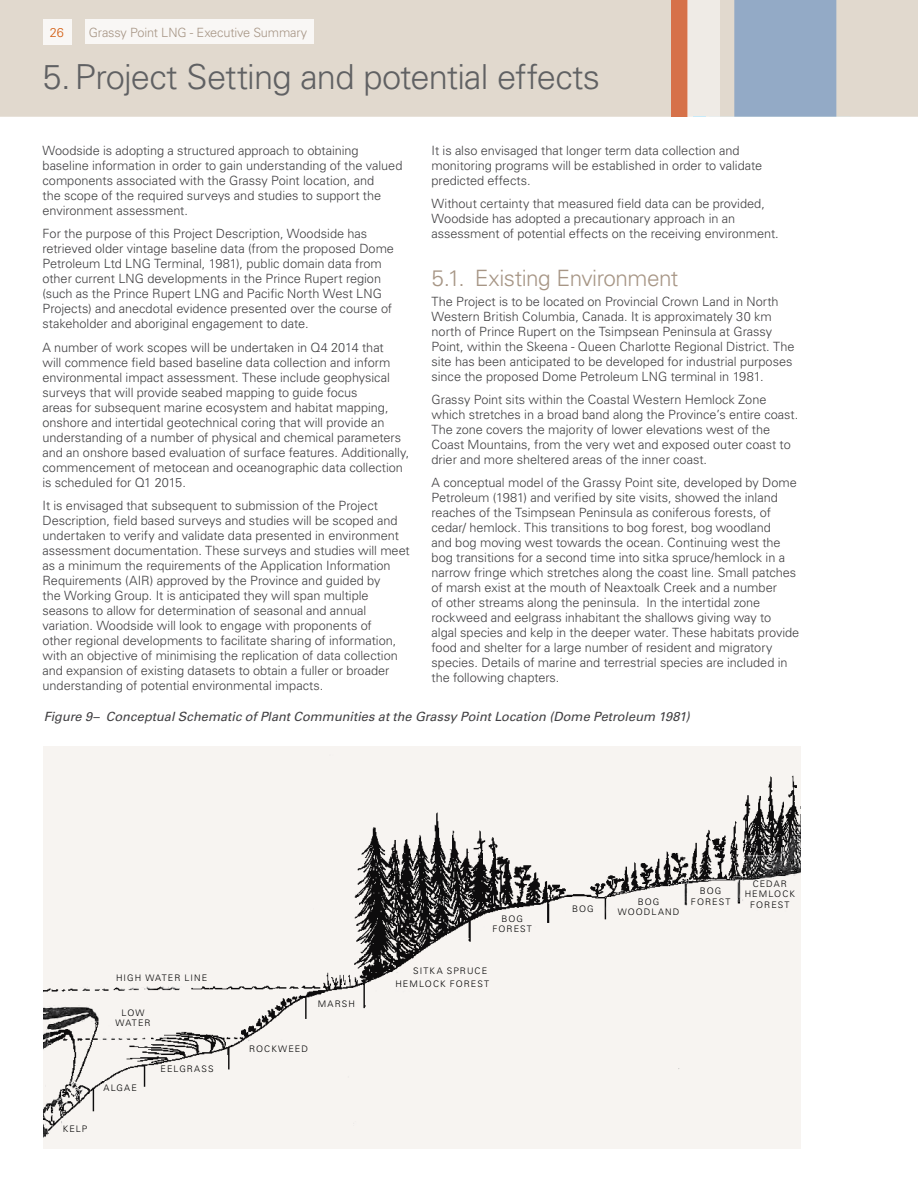
<style>
.page{position:relative;width:918px;height:1188px;background:#fff}
.page>*{position:absolute;margin:0;border:0;box-sizing:border-box;transform-origin:0 0}
.t1{font:300 34.5px "Univers LT Std";letter-spacing:-.025em;color:#606163}
.t2{font:300 22.5px "Univers LT Std";letter-spacing:-.025em;color:#a79686}
.t3{font:300 12.75px/15px "Univers LT Std";letter-spacing:-.005em;color:#414042}
.t4{font:italic 12.75px "Univers LT Std";color:#414042}
.t5{font:300 12.75px "Univers LT Std";letter-spacing:-.01em;color:#a79686}
.t6{font:300 12.75px "Univers LT Std";color:#d35e13}
.t7{font:300 9px/10.5px "Univers LT Std";letter-spacing:.12em;color:#000;text-align:center}
.t8{font:300 9px/10.5px "Univers LT Std";letter-spacing:.1em;color:#000;text-align:center}
</style>
<div class="page">
<div style="left:0;top:0;width:918px;height:117px;background:#e1d9ce"></div>
<div style="left:734px;top:0;width:102px;height:117px;background:#93aac6"></div>
<div style="left:671px;top:0;width:16px;height:117px;background:#d67149"></div>
<div style="left:687px;top:0;width:33px;height:117px;background:#efebe6"></div>
<hr style="left:709px;top:117px;width:141px;height:1px;background:#c7eaf9">
<img style="left:44px;top:746px;width:756px;height:403px">
<div style="left:85px;top:19px;width:229px;height:25px;background:#f9f7f5"></div>
<div style="left:44px;top:19px;width:28px;height:26px;background:#f9f7f5"></div>
<p class="t6" style="left:50px;top:24px;width:16px">26</p>
<p class="t5" style="left:89px;top:24px;width:220px">Grassy Point LNG - Executive Summary</p>
<h1 class="t1" style="left:43px;top:56px;width:559px">5.Project Setting and potential effects</h1>
<p class="t3" style="left:432px;top:143px;width:332px">It is also envisaged that longer term data collection and monitoring programs will be established in order to validate predicted effects.</p>
<p class="t3" style="left:432px;top:196px;width:349px">Without certainty that measured field data can be provided,<br>Woodside has adopted a precautionary approach in an assessment of potential effects on the receiving environment.</p>
<h2 class="t2" style="left:432px;top:265px;width:248px">5.1. Existing Environment</h2>
<p class="t3" style="left:432px;top:294px;width:364px">The Project is to be located on Provincial Crown Land in North Western British Columbia, Canada. It is approximately 30 km north of Prince Rupert on the Tsimpsean Peninsula at Grassy Point, within the Skeena - Queen Charlotte Regional District. The site has been anticipated to be developed for industrial purposes since the proposed Dome Petroleum LNG terminal in 1981.</p>
<p class="t3" style="left:432px;top:392px;width:368px">Grassy Point sits within the Coastal Western Hemlock Zone which stretches in a broad band along the Province’s entire coast.<br>The zone covers the majority of lower elevations west of the Coast Mountains, from the very wet and exposed outer coast to drier and more sheltered areas of the inner coast.</p>
<p class="t3" style="left:432px;top:475px;width:369px">A conceptual model of the Grassy Point site, developed by Dome Petroleum (1981) and verified by site visits, showed the inland reaches of the Tsimpsean Peninsula as coniferous forests, of cedar/ hemlock. This transitions to bog forest, bog woodland<br>and bog moving west towards the ocean. Continuing west the bog transitions for a second time into sitka spruce/hemlock in a narrow fringe which stretches along the coast line. Small patches of marsh exist at the mouth of Neaxtoalk Creek and a number<br>of other streams along the peninsula. In the intertidal zone rockweed and eelgrass inhabitant the shallows giving way to algal species and kelp in the deeper water. These habitats provide food and shelter for a large number of resident and migratory species. Details of marine and terrestrial species are included in the following chapters.</p>
<p class="t4" style="left:44px;top:709px;width:647px">Figure 9– Conceptual Schematic of Plant Communities at the Grassy Point Location (Dome Petroleum 1981)</p>
<p class="t3" style="left:43px;top:143px;width:361px">Woodside is adopting a structured approach to obtaining baseline information in order to gain understanding of the valued components associated with the Grassy Point location, and<br>the scope of the required surveys and studies to support the environment assessment.</p>
<p class="t3" style="left:43px;top:226px;width:353px">For the purpose of this Project Description, Woodside has retrieved older vintage baseline data (from the proposed Dome Petroleum Ltd LNG Terminal, 1981), public domain data from other current LNG developments in the Prince Rupert region (such as the Prince Rupert LNG and Pacific North West LNG Projects) and anecdotal evidence presented over the course of stakeholder and aboriginal engagement to date.</p>
<p class="t3" style="left:43px;top:340px;width:368px">A number of work scopes will be undertaken in Q4 2014 that<br>will commence field based baseline data collection and inform environmental impact assessment. These include geophysical surveys that will provide seabed mapping to guide focus<br>areas for subsequent marine ecosystem and habitat mapping, onshore and intertidal geotechnical coring that will provide an understanding of a number of physical and chemical parameters and an onshore based evaluation of surface features. Additionally, commencement of metocean and oceanographic data collection is scheduled for Q1 2015.</p>
<p class="t3" style="left:43px;top:498px;width:369px">It is envisaged that subsequent to submission of the Project Description, field based surveys and studies will be scoped and undertaken to verify and validate data presented in environment assessment documentation. These surveys and studies will meet as a minimum the requirements of the Application Information Requirements (AIR) approved by the Province and guided by<br>the Working Group. It is anticipated they will span multiple seasons to allow for determination of seasonal and annual variation. Woodside will look to engage with proponents of<br>other regional developments to facilitate sharing of information, with an objective of minimising the replication of data collection and expansion of existing datasets to obtain a fuller or broader understanding of potential environmental impacts.</p>
<p class="t7" style="left:63px;top:1123px;width:26px">KELP</p>
<p class="t7" style="left:116px;top:973px;width:93px">HIGH WATER LINE</p>
<p class="t8" style="left:115px;top:1007px;width:37px">LOW<br>WATER</p>
<p class="t7" style="left:104px;top:1083px;width:35px">ALGAE</p>
<p class="t7" style="left:161px;top:1063px;width:55px">EELGRASS</p>
<p class="t7" style="left:318px;top:998px;width:39px">MARSH</p>
<p class="t7" style="left:249px;top:1043px;width:60px">ROCKWEED</p>
<p class="t7" style="left:492px;top:913px;width:41px">BOG<br>FOREST</p>
<p class="t7" style="left:413px;top:966px;width:75px">SITKA SPRUCE</p>
<p class="t7" style="left:395px;top:978px;width:95px">HEMLOCK FOREST</p>
<p class="t7" style="left:572px;top:904px;width:23px">BOG</p>
<p class="t7" style="left:618px;top:896px;width:63px">BOG<br>WOODLAND</p>
<p class="t7" style="left:691px;top:886px;width:41px">BOG<br>FOREST</p>
<p class="t7" style="left:745px;top:878px;width:52px">CEDAR<br>HEMLOCK<br>FOREST</p>
</div>
